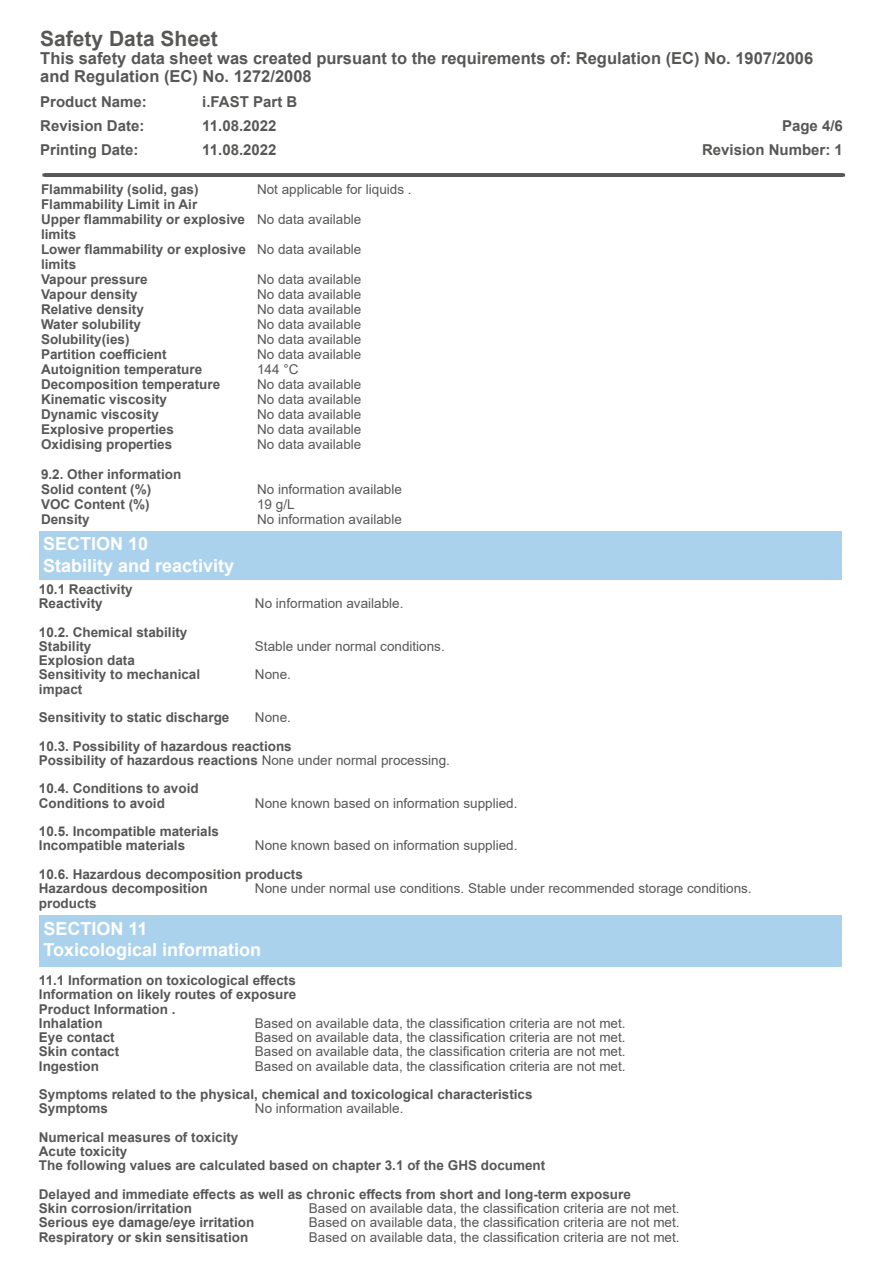
<style>
.page{position:relative;width:893px;height:1263px;background:#fff}
.page>*{position:absolute;margin:0;border:0;box-sizing:border-box;transform-origin:0 0}
.t1{font:700 21px "Arial";color:#575756}
.t2{font:700 18px/21.6px "Arial";color:#fff}
.t3{font:700 16.5px/18px "Arial";color:#575756}
.t4{font:700 15px "Arial";color:#575756}
.t5{font:700 13.5px/14.2px "Arial";color:#575756}
.t6{font:13.5px "Arial";color:#575756}
.s1{font-weight:400}
</style>
<div class="page">
<hr style="left:44px;top:173px;width:800px;height:4px;background:#575756">
<div style="left:39px;top:531px;width:803px;height:49px;background:#aad2ed"></div>
<div style="left:39px;top:915px;width:803px;height:51px;background:#aad2ed"></div>
<h1 class="t1" style="left:40px;top:24px;width:179px">Safety Data Sheet</h1>
<p class="t3" style="left:40px;top:49px;width:774px">This safety data sheet was created pursuant to the requirements of: Regulation (EC) No. 1907/2006 and Regulation (EC) No. 1272/2008</p>
<p class="t4" style="left:40px;top:91px;width:108px">Product Name:</p>
<p class="t4" style="left:202px;top:91px;width:97px">i.FAST Part B</p>
<p class="t4" style="left:40px;top:115px;width:106px">Revision Date:</p>
<p class="t4" style="left:202px;top:115px;width:76px">11.08.2022</p>
<p class="t4" style="left:782px;top:115px;width:62px">Page 4/6</p>
<p class="t4" style="left:40px;top:139px;width:100px">Printing Date:</p>
<p class="t4" style="left:202px;top:139px;width:76px">11.08.2022</p>
<p class="t4" style="left:702px;top:139px;width:142px">Revision Number: 1</p>
<p class="t5" style="left:41px;top:182px;width:159px">Flammability (solid, gas)</p>
<p class="t6" style="left:257px;top:180px;width:156px">Not applicable for liquids .</p>
<p class="t5" style="left:41px;top:197px;width:322px;line-height:15px">Flammability Limit in Air<br>Upper flammability or explosive <span class="s1">No data available </span>limits<br>Lower flammability or explosive <span class="s1">No data available </span>limits<br>Vapour pressure</p>
<p class="t6" style="left:257px;top:270px;width:106px">No data available</p>
<p class="t5" style="left:41px;top:287px;width:98px">Vapour density</p>
<p class="t6" style="left:257px;top:285px;width:106px">No data available</p>
<p class="t5" style="left:41px;top:302px;width:104px">Relative density</p>
<p class="t6" style="left:257px;top:300px;width:106px">No data available</p>
<p class="t5" style="left:41px;top:317px;width:102px">Water solubility</p>
<p class="t6" style="left:257px;top:315px;width:106px">No data available</p>
<p class="t5" style="left:41px;top:332px;width:90px">Solubility(ies)</p>
<p class="t6" style="left:257px;top:330px;width:106px">No data available</p>
<p class="t5" style="left:41px;top:347px;width:127px">Partition coefficient</p>
<p class="t6" style="left:257px;top:345px;width:106px">No data available</p>
<p class="t5" style="left:41px;top:362px;width:163px">Autoignition temperature</p>
<p class="t6" style="left:257px;top:360px;width:43px">144 °C</p>
<p class="t5" style="left:41px;top:377px;width:181px">Decomposition temperature</p>
<p class="t6" style="left:257px;top:375px;width:106px">No data available</p>
<p class="t5" style="left:41px;top:392px;width:128px">Kinematic viscosity</p>
<p class="t6" style="left:257px;top:390px;width:106px">No data available</p>
<p class="t5" style="left:41px;top:407px;width:119px">Dynamic viscosity</p>
<p class="t6" style="left:257px;top:405px;width:106px">No data available</p>
<p class="t5" style="left:41px;top:422px;width:134px">Explosive properties</p>
<p class="t6" style="left:257px;top:420px;width:106px">No data available</p>
<p class="t5" style="left:41px;top:437px;width:133px">Oxidising properties</p>
<p class="t6" style="left:257px;top:435px;width:106px">No data available</p>
<p class="t5" style="left:41px;top:467px;width:142px;line-height:15px">9.2. Other information<br>Solid content (%)</p>
<p class="t6" style="left:257px;top:480px;width:146px">No information available</p>
<p class="t5" style="left:41px;top:497px;width:110px">VOC Content (%)</p>
<p class="t6" style="left:257px;top:495px;width:39px">19 g/L</p>
<p class="t5" style="left:41px;top:512px;width:50px">Density</p>
<p class="t6" style="left:257px;top:510px;width:146px">No information available</p>
<h2 class="t2" style="left:43px;top:533px;width:193px">SECTION 10<br>Stability and reactivity</h2>
<p class="t5" style="left:39px;top:582px;width:95px">10.1 Reactivity<br>Reactivity</p>
<p class="t6" style="left:255px;top:594px;width:150px">No information available.</p>
<p class="t5" style="left:39px;top:625px;width:150px">10.2. Chemical stability<br>Stability</p>
<p class="t6" style="left:255px;top:637px;width:191px">Stable under normal conditions.</p>
<p class="t5" style="left:39px;top:653px;width:163px">Explosion data<br>Sensitivity to mechanical</p>
<p class="t6" style="left:255px;top:665px;width:38px">None.</p>
<p class="t5" style="left:39px;top:675px;width:192px;line-height:28.5px">impact<br>Sensitivity to static discharge</p>
<p class="t6" style="left:255px;top:708px;width:38px">None.</p>
<p class="t5" style="left:39px;top:739px;width:413px">10.3. Possibility of hazardous reactions<br>Possibility of hazardous reactions <span class="s1">None under normal processing.</span></p>
<p class="t5" style="left:39px;top:782px;width:161px">10.4. Conditions to avoid<br>Conditions to avoid</p>
<p class="t6" style="left:255px;top:794px;width:264px">None known based on information supplied.</p>
<p class="t5" style="left:39px;top:824px;width:182px">10.5. Incompatible materials<br>Incompatible materials</p>
<p class="t6" style="left:255px;top:836px;width:264px">None known based on information supplied.</p>
<p class="t5" style="left:39px;top:867px;width:266px">10.6. Hazardous decomposition products<br>Hazardous decomposition</p>
<p class="t6" style="left:255px;top:879px;width:498px">None under normal use conditions. Stable under recommended storage conditions.</p>
<p class="t5" style="left:39px;top:896px;width:59px">products</p>
<h2 class="t2" style="left:43px;top:917px;width:219px">SECTION 11<br>Toxicological information</h2>
<p class="t5" style="left:39px;top:973px;width:259px">11.1 Information on toxicological effects<br>Information on likely routes of exposure<br>Product Information .<br>Inhalation</p>
<p class="t6" style="left:255px;top:1014px;width:372px">Based on available data, the classification criteria are not met.</p>
<p class="t5" style="left:39px;top:1030px;width:77px">Eye contact</p>
<p class="t6" style="left:255px;top:1028px;width:372px">Based on available data, the classification criteria are not met.</p>
<p class="t5" style="left:39px;top:1044px;width:82px">Skin contact</p>
<p class="t6" style="left:255px;top:1042px;width:372px">Based on available data, the classification criteria are not met.</p>
<p class="t5" style="left:39px;top:1059px;width:62px">Ingestion</p>
<p class="t6" style="left:255px;top:1056px;width:372px">Based on available data, the classification criteria are not met.</p>
<p class="t5" style="left:39px;top:1087px;width:495px">Symptoms related to the physical, chemical and toxicological characteristics<br>Symptoms</p>
<p class="t6" style="left:255px;top:1099px;width:150px">No information available.</p>
<p class="t5" style="left:39px;top:1130px;width:508px">Numerical measures of toxicity<br>Acute toxicity<br>The following values are calculated based on chapter 3.1 of the GHS document</p>
<p class="t5" style="left:39px;top:1187px;width:594px">Delayed and immediate effects as well as chronic effects from short and long-term exposure<br>Skin corrosion/irritation</p>
<p class="t6" style="left:309px;top:1199px;width:372px">Based on available data, the classification criteria are not met.</p>
<p class="t5" style="left:39px;top:1215px;width:217px">Serious eye damage/eye irritation</p>
<p class="t6" style="left:309px;top:1213px;width:372px">Based on available data, the classification criteria are not met.</p>
<p class="t5" style="left:39px;top:1230px;width:211px">Respiratory or skin sensitisation</p>
<p class="t6" style="left:309px;top:1227px;width:372px">Based on available data, the classification criteria are not met.</p>
</div>
